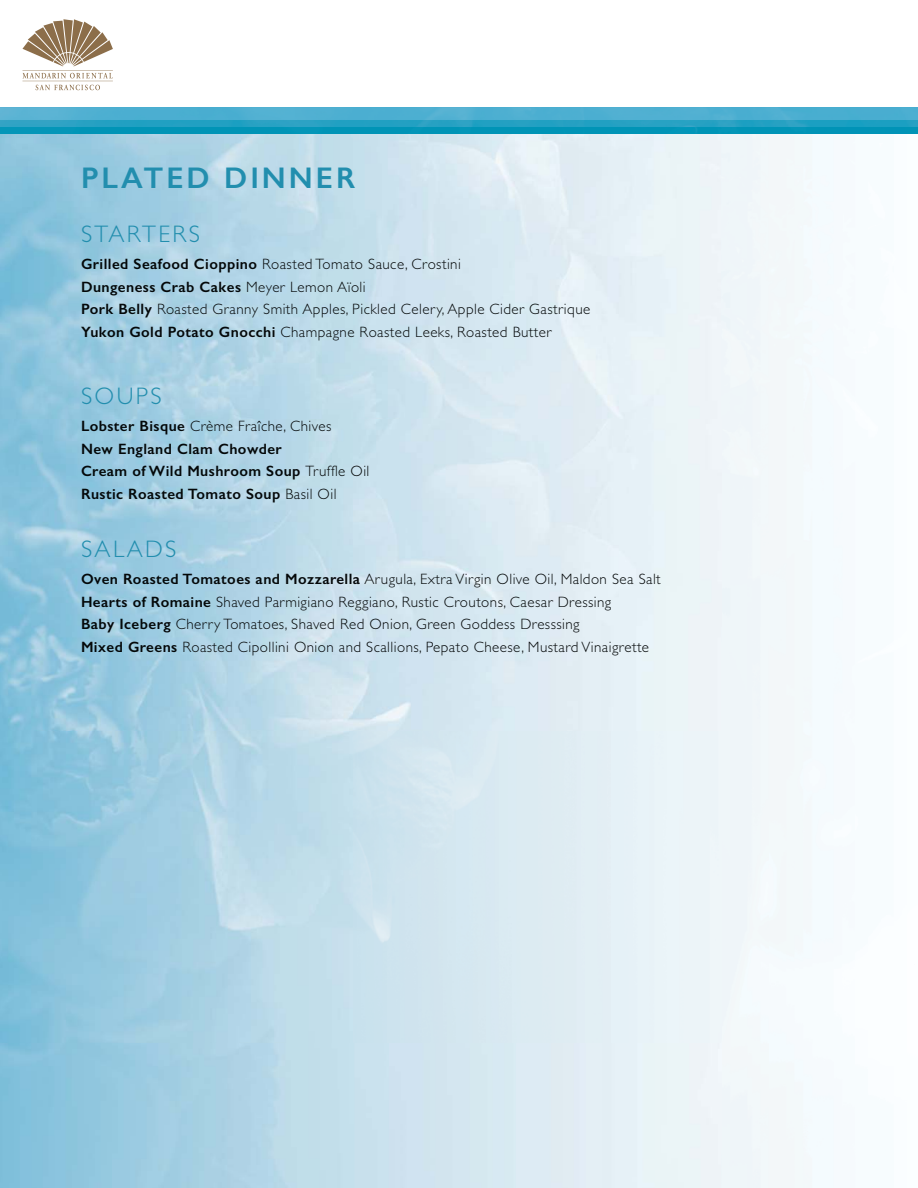
<style>
.page{position:relative;width:918px;height:1188px;background:#fff}
.page>*{position:absolute;margin:0;border:0;box-sizing:border-box;transform-origin:0 0}
.t1{font:600 30px "Gill Sans";letter-spacing:.1em;color:#228eae}
.t2{font:300 24px "Gill Sans";letter-spacing:.1em;color:#228eae}
.t3{font:300 15px/22.5px "Gill Sans";letter-spacing:.03em;color:#040809}
.t4{font:600 15px/22.5px "Gill Sans";letter-spacing:.03em;color:#040809}
.s1{font-weight:600}
.s2{font-weight:300}
</style>
<div class="page">
<div style="left:0;top:107px;width:918px;height:27px;background:linear-gradient(to right,#52b1d2,#4aaed0)"></div>
<img style="left:0;top:121px;width:918px;height:13px">
<hr style="left:22px;top:70px;width:91px;height:1px;background:#8c6e4a">
<hr style="left:22px;top:81px;width:91px;height:1px;background:#8c6e4a">
<svg style="left:35px;top:85px;width:65px;height:5px"></svg>
<svg style="left:23px;top:73px;width:90px;height:5px"></svg>
<svg style="left:22px;top:19px;width:91px;height:47px"></svg>
<h1 class="t1" style="left:81px;top:168px;width:276px">PLATED DINNER</h1>
<h2 class="t2" style="left:81px;top:226px;width:120px">STARTERS</h2>
<p class="t3" style="left:81px;top:254px;width:511px"><span class="s1">Grilled Seafood Cioppino</span> Roasted Tomato Sauce, Crostini<br><span class="s1">Dungeness Crab Cakes</span> Meyer Lemon Aïoli<br><span class="s1">Pork Belly</span> Roasted Granny Smith Apples, Pickled Celery, Apple Cider Gastrique <span class="s1">Yukon Gold Potato Gnocchi</span> Champagne Roasted Leeks, Roasted Butter</p>
<h2 class="t2" style="left:81px;top:388px;width:82px">SOUPS</h2>
<p class="t4" style="left:81px;top:416px;width:290px">Lobster Bisque <span class="s2">Crème Fraîche, Chives<br></span>New England Clam Chowder<br>Cream of Wild Mushroom Soup <span class="s2">Truffle Oil </span>Rustic Roasted Tomato Soup <span class="s2">Basil Oil</span></p>
<h2 class="t2" style="left:81px;top:541px;width:97px">SALADS</h2>
<p class="t3" style="left:81px;top:569px;width:581px"><span class="s1">Oven Roasted Tomatoes and Mozzarella</span> Arugula, Extra Virgin Olive Oil, Maldon Sea Salt <span class="s1">Hearts of Romaine</span> Shaved Parmigiano Reggiano, Rustic Croutons, Caesar Dressing<br><span class="s1">Baby Iceberg</span> Cherry Tomatoes, Shaved Red Onion, Green Goddess Dresssing<br><span class="s1">Mixed Greens</span> Roasted Cipollini Onion and Scallions, Pepato Cheese, Mustard Vinaigrette</p>
</div>
